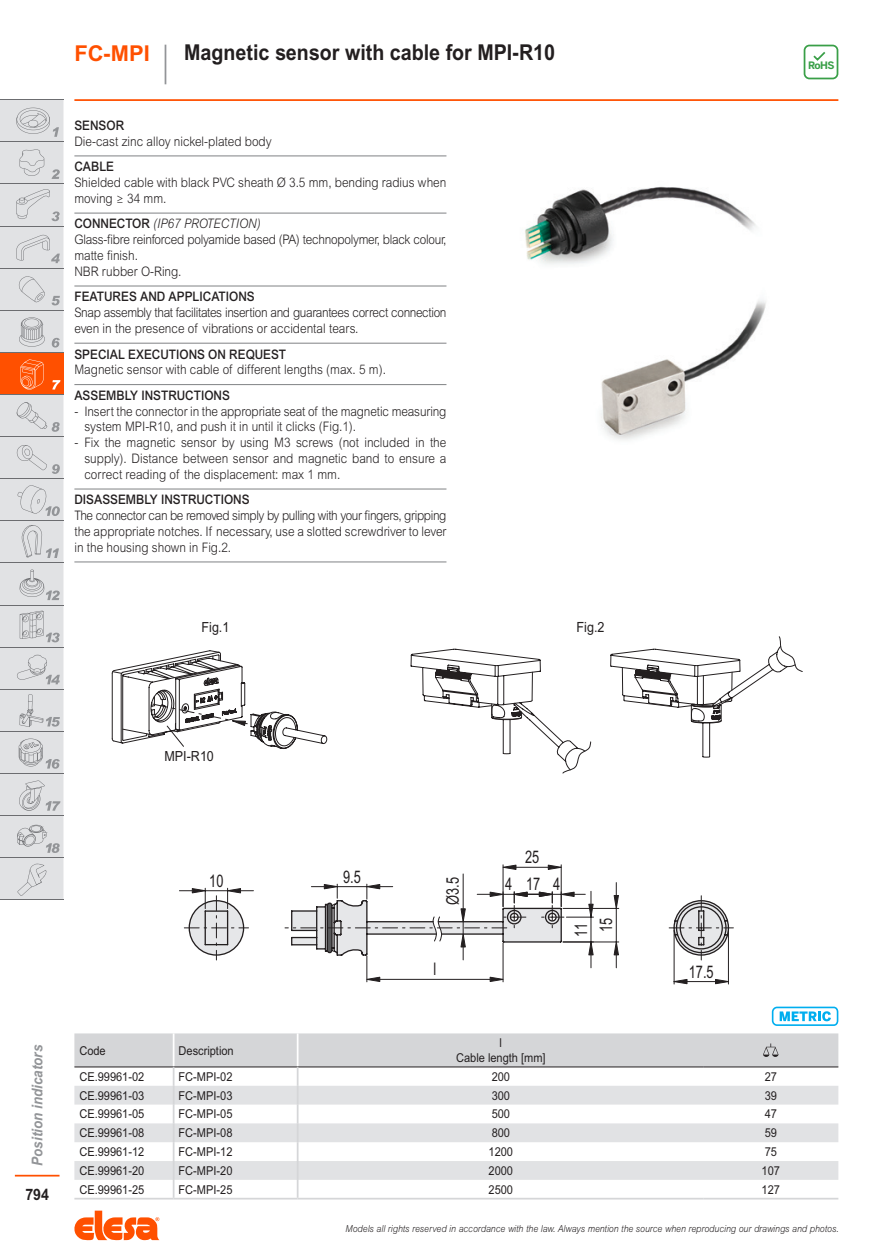
<style>
.page{position:relative;width:888px;height:1260px;background:#fff}
.page>*{position:absolute;margin:0;border:0;box-sizing:border-box;transform-origin:0 0}
.subtitle_1L{font:700 21.88px "Arial MT Std";color:#231f20;scale:.9 1}
.series{font:700 21.88px "Arial MT Std";color:#ff5000}
.box_ancorato_immagin{font:17.32px/27.1px "Arial Narrow";color:#231f20;text-align:center;scale:.9 1}
.t1{font:700 15.75px "Arial MT Std";color:#231f20;scale:.9 1}
.t2{font:italic 700 14.88px "Arial MT Std";color:#939598;scale:.9 1}
.box_ancorato_immagin-2{font:14px "Arial";color:#231f20;scale:.9 1}
.descriptionlast{font:300 13.12px/15.8px "Arial MT Std";color:#231f20;text-align:justify;scale:.9 1}
.description{font:300 13.12px/15.8px "Arial MT Std";color:#231f20;scale:.9 1}
.description-2{font:300 13.12px/15.8px "Arial MT Std";letter-spacing:-.03em;color:#231f20;scale:.9 1}
.titlefirst{font:500 13.12px "Arial MT Std";color:#231f20;scale:.9 1}
.description-3{font:300 13.12px/15.8px "Arial MT Std";letter-spacing:-.02em;color:#231f20;scale:.9 1}
.t3{font:italic 300 13.12px "Arial MT Std";color:#231f20;scale:.9 1}
.code{font:12.25px "Arial MT Std";color:#231f20;scale:.9 1}
.normal_C{font:12.25px "Arial MT Std";color:#231f20;scale:.9 1}
.bold_C{font:12.25px/14.7px "Arial MT Std";color:#231f20;text-align:center;scale:.9 1}
.bold_L{font:12.25px "Arial MT Std";color:#231f20;scale:.9 1}
.t4{font:700 10.15px "Benton Sans";color:#399f47}
.t5{font:italic 300 9.62px "Arial MT Std";color:#231f20;scale:.9 1}
.s1{font-weight:500;font-style:normal}
</style>
<div class="page">
<svg style="left:74px;top:1211px;width:85px;height:29px"></svg>
<hr style="left:74px;top:99px;width:764px;height:2px;background:#ff5000">
<hr style="left:0;top:99px;width:63px;height:1px;background:#6c6d70">
<hr style="left:0;top:900px;width:63px;height:1px;background:#6c6d70">
<svg style="left:0;top:100px;width:63px;height:800px;background:#dad2d0"></svg>
<hr style="left:15px;top:1175px;width:45px;height:2px;background:#ff5000">
<hr style="left:165px;top:45px;width:1px;height:39px;background:#939598">
<svg style="left:804px;top:45px;width:34px;height:34px"></svg>
<hr style="left:74px;top:155px;width:372px;height:1px;background:#808285">
<hr style="left:74px;top:213px;width:372px;height:1px;background:#808285">
<hr style="left:74px;top:286px;width:372px;height:1px;background:#808285">
<hr style="left:74px;top:343px;width:372px;height:1px;background:#808285">
<hr style="left:74px;top:384px;width:372px;height:1px;background:#808285">
<hr style="left:74px;top:489px;width:372px;height:1px;background:#808285">
<hr style="left:74px;top:562px;width:372px;height:1px;background:#808285">
<svg style="left:112px;top:650px;width:215px;height:99px"></svg>
<img style="left:525px;top:186px;width:241px;height:254px">
<svg style="left:411px;top:651px;width:25px;height:52px"></svg>
<svg style="left:436px;top:636px;width:367px;height:137px"></svg>
<hr style="left:561px;top:865px;width:1px;height:42px;background:#231f20">
<hr style="left:503px;top:865px;width:1px;height:42px;background:#231f20">
<hr style="left:516px;top:867px;width:32px;height:1px;background:#231f20">
<svg style="left:547px;top:864px;width:15px;height:6px"></svg>
<svg style="left:502px;top:864px;width:15px;height:6px"></svg>
<hr style="left:463px;top:874px;width:1px;height:35px;background:#231f20">
<svg style="left:179px;top:883px;width:554px;height:101px"></svg>
<hr style="left:74px;top:1198px;width:100px;height:2px;background:#d5d6d8">
<hr style="left:174px;top:1198px;width:124px;height:2px;background:#d5d6d8">
<hr style="left:298px;top:1198px;width:405px;height:2px;background:#d5d6d8">
<hr style="left:703px;top:1198px;width:135px;height:2px;background:#d5d6d8">
<svg style="left:74px;top:1033px;width:764px;height:165px"></svg>
<svg style="left:772px;top:1007px;width:66px;height:19px"></svg>
<p class="series" style="left:74px;top:40px;width:77px">FC-MPI</p>
<p class="subtitle_1L" style="left:184px;top:40px;width:414px">Magnetic sensor with cable for MPI-R10</p>
<p class="titlefirst" style="left:74px;top:118px;width:57px">SENSOR</p>
<p class="description" style="left:74px;top:133px;width:221px">Die-cast zinc alloy nickel-plated body</p>
<p class="titlefirst" style="left:74px;top:159px;width:46px">CABLE</p>
<p class="description" style="left:74px;top:174px;width:415px">Shielded cable with black PVC sheath Ø 3.5 mm, bending radius when moving ≥ 34 mm.</p>
<p class="t3" style="left:74px;top:216px;width:209px"><span class="s1">CONNECTOR</span> (IP67 PROTECTION)</p>
<p class="description-3" style="left:74px;top:232px;width:415px">Glass-fibre reinforced polyamide based (PA) technopolymer, black colour, matte finish.</p>
<p class="description" style="left:74px;top:263px;width:121px">NBR rubber O-Ring.</p>
<p class="titlefirst" style="left:74px;top:289px;width:202px">FEATURES AND APPLICATIONS</p>
<p class="description-2" style="left:74px;top:305px;width:415px">Snap assembly that facilitates insertion and guarantees correct connection even in the presence of vibrations or accidental tears.</p>
<p class="titlefirst" style="left:74px;top:346px;width:237px">SPECIAL EXECUTIONS ON REQUEST</p>
<p class="description" style="left:74px;top:362px;width:348px">Magnetic sensor with cable of different lengths (max. 5 m).</p>
<p class="titlefirst" style="left:74px;top:388px;width:174px">ASSEMBLY INSTRUCTIONS</p>
<p class="descriptionlast" style="left:84px;top:403px;width:404px;text-indent:-10px">- Insert the connector in the appropriate seat of the magnetic measuring system MPI-R10, and push it in until it clicks (Fig.1).</p>
<p class="descriptionlast" style="left:84px;top:435px;width:404px;text-indent:-10px">- Fix the magnetic sensor by using M3 screws (not included in the supply). Distance between sensor and magnetic band to ensure a correct reading of the displacement: max 1 mm.</p>
<p class="titlefirst" style="left:74px;top:492px;width:196px">DISASSEMBLY INSTRUCTIONS</p>
<p class="descriptionlast" style="left:74px;top:508px;width:415px">The connector can be removed simply by pulling with your fingers, gripping the appropriate notches. If necessary, use a slotted screwdriver to lever in the housing shown in Fig.2.</p>
<p class="box_ancorato_immagin-2" style="left:202px;top:618px;width:32px">Fig.1</p>
<p class="box_ancorato_immagin-2" style="left:577px;top:618px;width:33px">Fig.2</p>
<p class="t4" style="left:808px;top:59px;width:28px">RoHS</p>
<p class="box_ancorato_immagin-2" style="left:164px;top:747px;width:56px">MPI-R10</p>
<p class="t2" style="left:29px;top:1166px;width:136px;rotate:-90deg">Position indicators</p>
<p class="t1" style="left:25px;top:1186px;width:28px">794</p>
<p class="box_ancorato_immagin" style="left:209px;top:866px;width:17px">10</p>
<p class="box_ancorato_immagin" style="left:343px;top:862px;width:21px">9.5</p>
<p class="box_ancorato_immagin" style="left:438px;top:905px;width:32px;rotate:-90deg">Ø3.5</p>
<p class="box_ancorato_immagin" style="left:505px;top:843px;width:63px">25<br>4174</p>
<p class="box_ancorato_immagin" style="left:567px;top:937px;width:17px;rotate:-90deg">11</p>
<p class="box_ancorato_immagin" style="left:592px;top:932px;width:17px;rotate:-90deg">15</p>
<p class="box_ancorato_immagin" style="left:434px;top:955px;width:5px">l</p>
<p class="box_ancorato_immagin" style="left:689px;top:957px;width:29px">17.5</p>
<p class="bold_L" style="left:79px;top:1043px;width:31px">Code</p>
<p class="bold_L" style="left:179px;top:1043px;width:63px">Description</p>
<p class="bold_C" style="left:456px;top:1036px;width:101px">l<br>Cable length [mm]</p>
<p class="code" style="left:79px;top:1070px;width:74px">CE.99961-02</p>
<p class="code" style="left:179px;top:1070px;width:61px">FC-MPI-02</p>
<p class="normal_C" style="left:492px;top:1070px;width:22px">200</p>
<p class="normal_C" style="left:765px;top:1070px;width:15px">27</p>
<p class="code" style="left:79px;top:1088px;width:74px">CE.99961-03</p>
<p class="code" style="left:179px;top:1088px;width:61px">FC-MPI-03</p>
<p class="normal_C" style="left:492px;top:1088px;width:22px">300</p>
<p class="normal_C" style="left:765px;top:1088px;width:15px">39</p>
<p class="code" style="left:79px;top:1107px;width:74px">CE.99961-05</p>
<p class="code" style="left:179px;top:1107px;width:61px">FC-MPI-05</p>
<p class="normal_C" style="left:492px;top:1107px;width:22px">500</p>
<p class="normal_C" style="left:765px;top:1107px;width:15px">47</p>
<p class="code" style="left:79px;top:1126px;width:74px">CE.99961-08</p>
<p class="code" style="left:179px;top:1126px;width:61px">FC-MPI-08</p>
<p class="normal_C" style="left:492px;top:1126px;width:22px">800</p>
<p class="normal_C" style="left:765px;top:1126px;width:15px">59</p>
<p class="code" style="left:79px;top:1145px;width:74px">CE.99961-12</p>
<p class="code" style="left:179px;top:1145px;width:61px">FC-MPI-12</p>
<p class="normal_C" style="left:489px;top:1145px;width:29px">1200</p>
<p class="normal_C" style="left:765px;top:1145px;width:15px">75</p>
<p class="code" style="left:79px;top:1164px;width:74px">CE.99961-20</p>
<p class="code" style="left:179px;top:1164px;width:61px">FC-MPI-20</p>
<p class="normal_C" style="left:489px;top:1164px;width:29px">2000</p>
<p class="normal_C" style="left:762px;top:1164px;width:22px">107</p>
<p class="code" style="left:79px;top:1182px;width:74px">CE.99961-25</p>
<p class="code" style="left:179px;top:1182px;width:61px">FC-MPI-25</p>
<p class="normal_C" style="left:489px;top:1182px;width:29px">2500</p>
<p class="normal_C" style="left:762px;top:1182px;width:22px">127</p>
<p class="t5" style="left:346px;top:1224px;width:549px">Models all rights reserved in accordance with the law. Always mention the source when reproducing our drawings and photos.</p>
</div>
